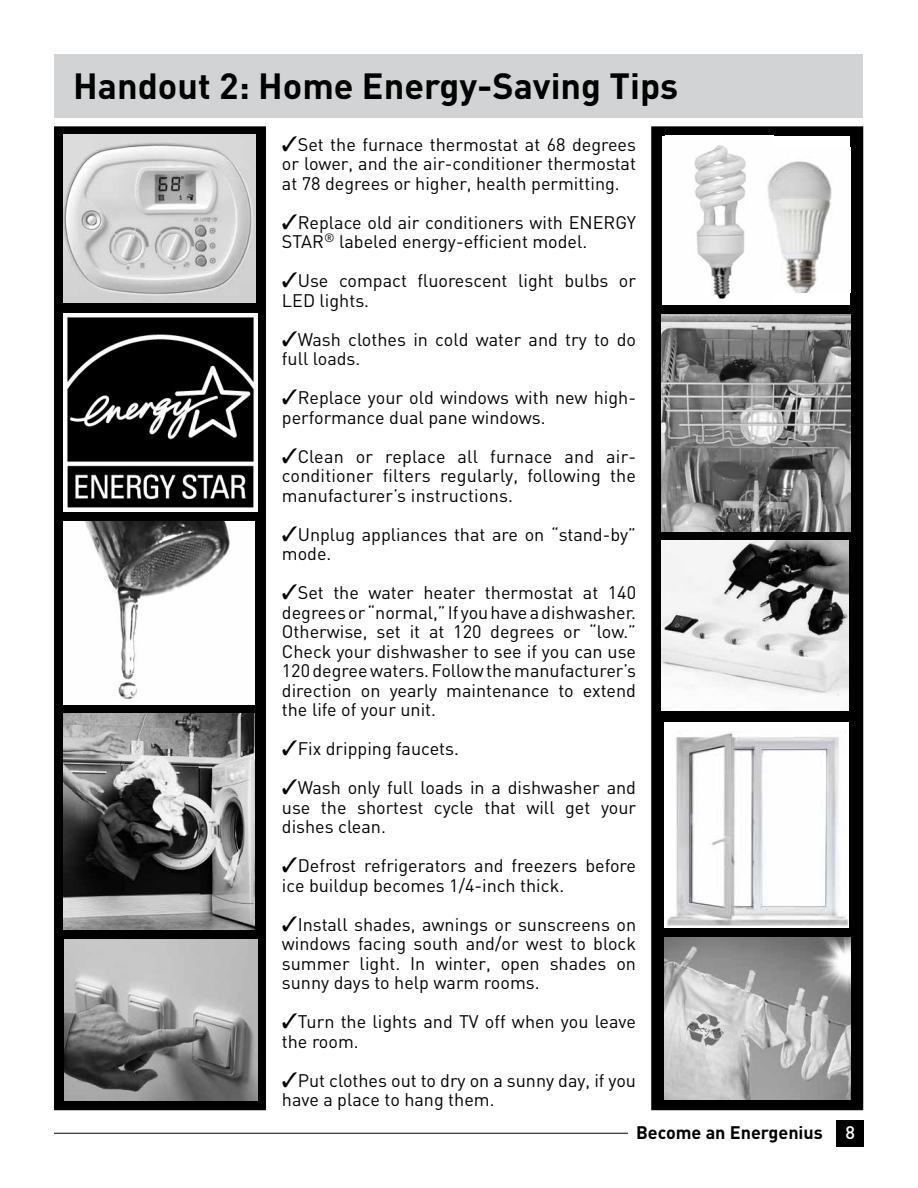
<style>
.page{position:relative;width:918px;height:1188px;background:#fff}
.page>*{position:absolute;margin:0;border:0;box-sizing:border-box;transform-origin:0 0}
.t1{font:700 36px "DIN";color:#000}
.t2{font:18px/19.5px "DIN";color:#000}
.t3{font:700 18px "DIN";color:#000}
.t4{font:500 18px "DIN";color:#fff}
</style>
<div class="page">
<div style="left:652px;top:127px;width:210px;height:982px;background:#000"></div>
<div style="left:651px;top:126px;width:212px;height:984px;border:2px solid #000"></div>
<div style="left:55px;top:127px;width:210px;height:982px;background:#000"></div>
<div style="left:54px;top:126px;width:212px;height:984px;border:2px solid #000"></div>
<div style="left:837px;top:1120px;width:27px;height:27px;background:#000"></div>
<hr style="left:54px;top:1133px;width:574px;height:1px;background:#000">
<div style="left:55px;top:54px;width:808px;height:64px;background:#d1d3d4"></div>
<div style="left:662px;top:136px;width:188px;height:168px;background:#fff"></div>
<img style="left:694px;top:145px;width:52px;height:157px">
<img style="left:767px;top:161px;width:65px;height:131px">
<img style="left:662px;top:541px;width:187px;height:170px">
<img style="left:64px;top:714px;width:190px;height:216px">
<img style="left:64px;top:939px;width:194px;height:162px">
<img style="left:662px;top:315px;width:188px;height:216px">
<img style="left:664px;top:937px;width:186px;height:162px">
<img style="left:63px;top:135px;width:192px;height:167px">
<img style="left:64px;top:313px;width:194px;height:199px">
<img style="left:64px;top:521px;width:190px;height:184px">
<img style="left:664px;top:723px;width:185px;height:204px">
<h1 class="t1" style="left:73px;top:62px;width:607px">Handout 2: Home Energy-Saving Tips</h1>
<p class="t2" style="left:282px;top:134px;width:356px;text-align:justify">✓Set the furnace thermostat at 68 degrees or lower, and the air-conditioner thermostat at 78 degrees or higher, health permitting.</p>
<p class="t2" style="left:282px;top:212px;width:356px">✓Replace old air conditioners with ENERGY<br>STAR<sup>®</sup> labeled energy-efficient model.</p>
<p class="t2" style="left:282px;top:271px;width:356px">✓Use compact fluorescent light bulbs or<br>LED lights.</p>
<p class="t2" style="left:282px;top:329px;width:356px">✓Wash clothes in cold water and try to do full loads.</p>
<p class="t2" style="left:282px;top:388px;width:356px">✓Replace your old windows with new high&shy;performance dual pane windows.</p>
<p class="t2" style="left:282px;top:446px;width:356px;text-align:justify">✓Clean or replace all furnace and air&shy;conditioner filters regularly, following the manufacturer’s instructions.</p>
<p class="t2" style="left:282px;top:524px;width:356px">✓Unplug appliances that are on “stand-by” mode.</p>
<p class="t2" style="left:282px;top:583px;width:356px;text-align:justify">✓Set the water heater thermostat at 140 degrees or “normal,” If you have a dishwasher.<br>Otherwise, set it at 120 degrees or “low.” Check your dishwasher to see if you can use 120 degree waters. Follow the manufacturer’s direction on yearly maintenance to extend the life of your unit.</p>
<p class="t2" style="left:282px;top:739px;width:179px">✓Fix dripping faucets.</p>
<p class="t2" style="left:282px;top:778px;width:356px;text-align:justify">✓Wash only full loads in a dishwasher and use the shortest cycle that will get your dishes clean.</p>
<p class="t2" style="left:282px;top:856px;width:356px">✓Defrost refrigerators and freezers before ice buildup becomes 1/4-inch thick.</p>
<p class="t2" style="left:282px;top:914px;width:356px;text-align:justify">✓Install shades, awnings or sunscreens on windows facing south and/or west to block summer light. In winter, open shades on sunny days to help warm rooms.</p>
<p class="t2" style="left:282px;top:1012px;width:356px">✓Turn the lights and TV off when you leave the room.</p>
<p class="t2" style="left:282px;top:1070px;width:356px">✓Put clothes out to dry on a sunny day, if you have a place to hang them.</p>
<p class="t3" style="left:636px;top:1121px;width:188px">Become an Energenius</p>
<p class="t4" style="left:845px;top:1121px;width:11px">8</p>
</div>
